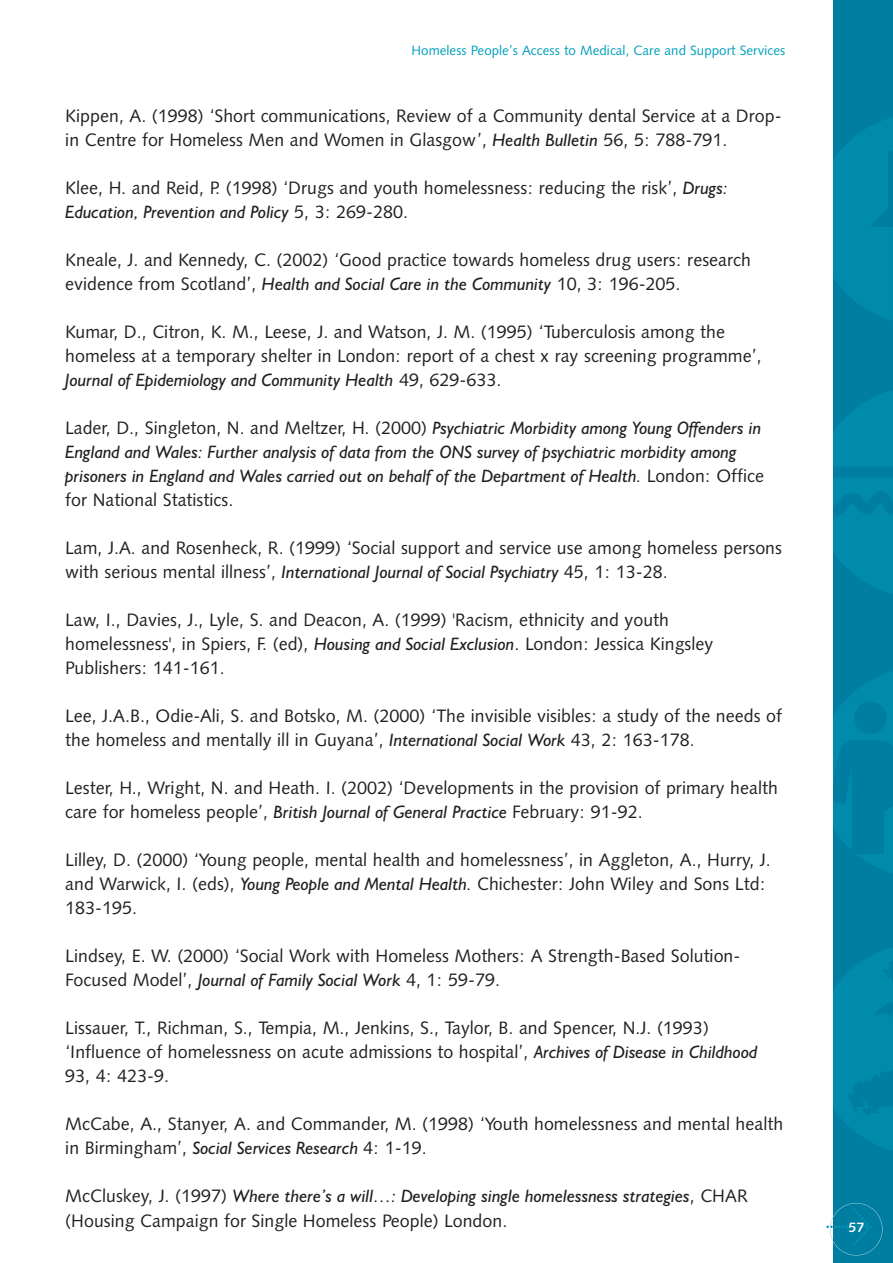
<style>
.page{position:relative;width:893px;height:1263px;background:#fff}
.page>*{position:absolute;margin:0;border:0;box-sizing:border-box;transform-origin:0 0}
.t1{font:18px/24px "Humanist 531 BT Roman A";color:#231f1f}
.t2{font:italic 18px/24px "Humanist 521 BT";color:#231f1f}
.t3{font:13.5px "Humanist 531 BT Roman A";color:#009fbe}
.t4{font:13.5px "Humanist 531 BT Bold A";color:#fff}
.s1{font-family:"Humanist 521 BT";font-style:italic}
.s2{font-family:"Humanist 531 BT Roman A";font-style:normal}
</style>
<div class="page">
<div style="left:833px;top:1px;width:59px;height:1260px;background:#007ea2"></div>
<hr style="left:892px;top:221px;width:1px;height:104px;background:#007ea2">
<svg style="left:833px;top:118px;width:59px;height:202px"></svg>
<svg style="left:833px;top:672px;width:59px;height:201px"></svg>
<div style="left:854px;top:701px;width:32px;height:33px;background:#007ea2;border-radius:50%"></div>
<svg style="left:833px;top:948px;width:59px;height:202px"></svg>
<svg style="left:833px;top:391px;width:59px;height:202px"></svg>
<svg style="left:826px;top:1208px;width:45px;height:36px"></svg>
<div style="left:829px;top:1202px;width:53px;height:53px;border:1px solid #9fcede;border-radius:50%"></div>
<p class="t3" style="left:411px;top:45px;width:375px">Homeless People’s Access to Medical, Care and Support Services</p>
<p class="t1" style="left:65px;top:105px;width:718px">Kippen, A. (1998) ‘Short communications, Review of a Community dental Service at a Drop&shy;in Centre for Homeless Men and Women in Glasgow’, <span class="s1">Health Bulletin</span> 56, 5: 788-791.</p>
<p class="t1" style="left:65px;top:177px;width:663px">Klee, H. and Reid, P. (1998) ‘Drugs and youth homelessness: reducing the risk’, <span class="s1">Drugs:</span></p>
<p class="t2" style="left:65px;top:202px;width:344px">Education, Prevention and Policy <span class="s2">5, 3: 269-280.</span></p>
<p class="t1" style="left:65px;top:249px;width:687px">Kneale, J. and Kennedy, C. (2002) ‘Good practice towards homeless drug users: research evidence from Scotland’, <span class="s1">Health and Social Care in the Community</span> 10, 3: 196-205.</p>
<p class="t1" style="left:65px;top:321px;width:698px">Kumar, D., Citron, K. M., Leese, J. and Watson, J. M. (1995) ‘Tuberculosis among the homeless at a temporary shelter in London: report of a chest x ray screening programme’,</p>
<p class="t2" style="left:65px;top:370px;width:437px">Journal of Epidemiology and Community Health <span class="s2">49, 629-633.</span></p>
<p class="t2" style="left:65px;top:418px;width:700px"><span class="s2">Lader, D., Singleton, N. and Meltzer, H. (2000)</span> Psychiatric Morbidity among Young Offenders in<br>England and Wales: Further analysis of data from the ONS survey of psychiatric morbidity among prisoners in England and Wales carried out on behalf of the Department of Health. <span class="s2">London: Office</span></p>
<p class="t1" style="left:65px;top:489px;width:170px">for National Statistics.</p>
<p class="t1" style="left:65px;top:537px;width:718px">Lam, J.A. and Rosenheck, R. (1999) ‘Social support and service use among homeless persons</p>
<p class="t2" style="left:65px;top:562px;width:604px"><span class="s2">with serious mental illness’,</span> International Journal of Social Psychiatry <span class="s2">45, 1: 13-28.</span></p>
<p class="t1" style="left:65px;top:609px;width:649px">Law, I., Davies, J., Lyle, S. and Deacon, A. (1999) 'Racism, ethnicity and youth homelessness', in Spiers, F. (ed), <span class="s1">Housing and Social Exclusion</span>. London: Jessica Kingsley<br>Publishers: 141-161.</p>
<p class="t1" style="left:65px;top:705px;width:718px">Lee, J.A.B., Odie-Ali, S. and Botsko, M. (2000) ‘The invisible visibles: a study of the needs of the homeless and mentally ill in Guyana’, <span class="s1">International Social Work</span> 43, 2: 163-178.</p>
<p class="t1" style="left:65px;top:777px;width:714px">Lester, H., Wright, N. and Heath. I. (2002) ‘Developments in the provision of primary health care for homeless people’, <span class="s1">British Journal of General Practice</span> February: 91-92.</p>
<p class="t1" style="left:65px;top:849px;width:707px">Lilley, D. (2000) ‘Young people, mental health and homelessness’, in Aggleton, A., Hurry, J. and Warwick, I. (eds), <span class="s1">Young People and Mental Health.</span> Chichester: John Wiley and Sons Ltd:<br>183-195.</p>
<p class="t1" style="left:65px;top:945px;width:676px">Lindsey, E. W. (2000) ‘Social Work with Homeless Mothers: A Strength-Based Solution-</p>
<p class="t2" style="left:65px;top:970px;width:436px"><span class="s2">Focused Model’,</span> Journal of Family Social Work <span class="s2">4, 1: 59-79.</span></p>
<p class="t1" style="left:65px;top:1017px;width:693px">Lissauer, T., Richman, S., Tempia, M., Jenkins, S., Taylor, B. and Spencer, N.J. (1993) ‘Influence of homelessness on acute admissions to hospital’, <span class="s1">Archives of Disease in Childhood<br></span>93, 4: 423-9.</p>
<p class="t1" style="left:65px;top:1113px;width:719px">McCabe, A., Stanyer, A. and Commander, M. (1998) ‘Youth homelessness and mental health</p>
<p class="t2" style="left:65px;top:1138px;width:363px"><span class="s2">in Birmingham’,</span> Social Services Research <span class="s2">4: 1-19.</span></p>
<p class="t2" style="left:65px;top:1186px;width:684px"><span class="s2">McCluskey, J. (1997)</span> Where there’s a will…: Developing single homelessness strategies<span class="s2">, CHAR</span></p>
<p class="t1" style="left:65px;top:1209px;width:443px">(Housing Campaign for Single Homeless People) London.</p>
<p class="t4" style="left:848px;top:1221px;width:17px">57</p>
</div>
